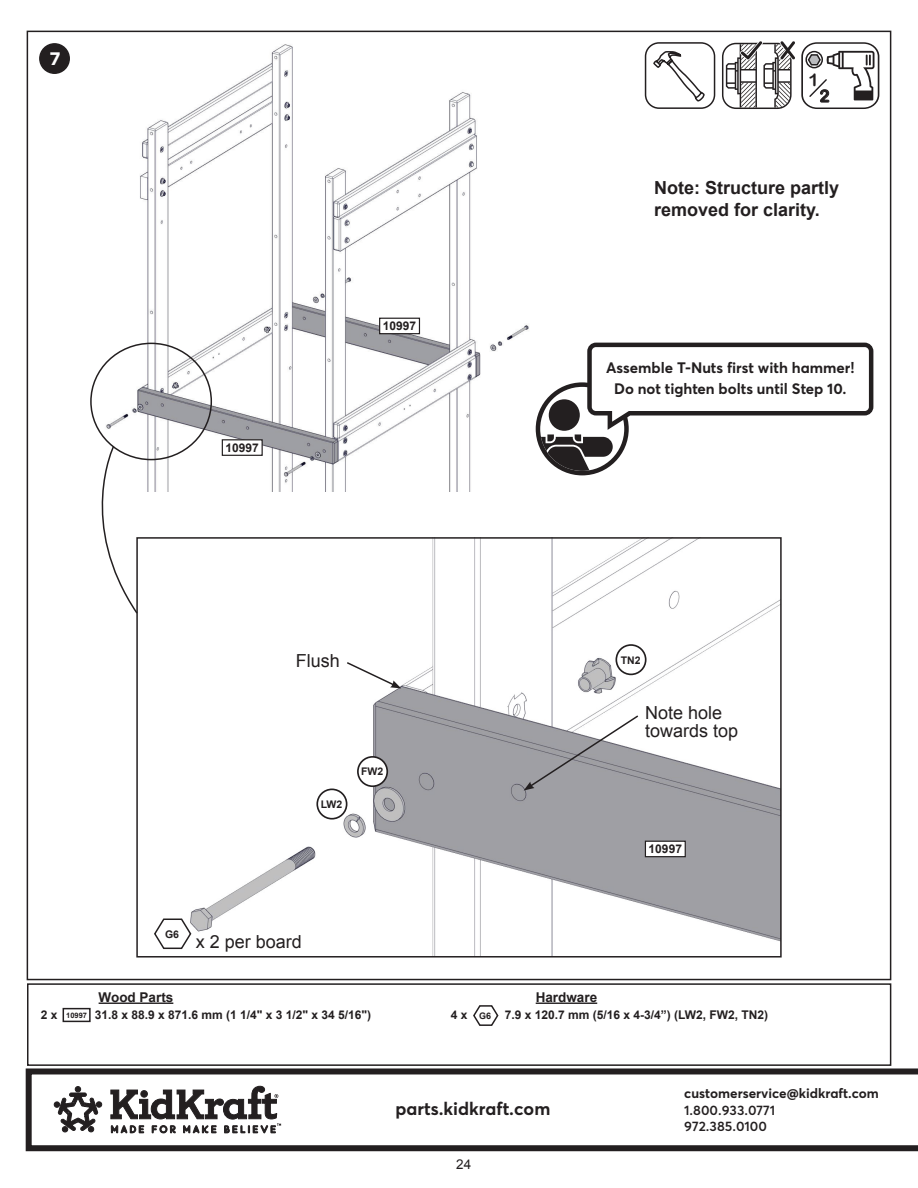
<style>
.page{position:relative;width:918px;height:1188px;background:#fff}
.page>*{position:absolute;margin:0;border:0;box-sizing:border-box;transform-origin:0 0}
.t1{font:700 18px/21.6px "Arial";color:#231f20}
.t2{font:18px/18px "Arial";color:#231f20}
.t3{font:700 18px "Averta";color:#231f20}
.t4{font:900 18px "Avenir";color:#fff}
.t5{font:17.55px "Arial Rounded MT Bold";color:#231f20}
.t6{font:17.1px "Arial Rounded MT Bold";color:#231f20}
.t7{font:700 15px/21px "Averta";color:#231f20;text-align:center}
.t8{font:700 13.5px "Averta";color:#231f20}
.t9{font:600 13.5px/16.2px "Averta";color:#231f20}
.t10{font:700 13.5px "Arial";color:#231f20}
.t11{font:13.5px "Arial";color:#231f20}
.t12{font:700 12px "Arial";color:#231f20}
.t13{font:700 10.5px "Arial";color:#231f20}
.t14{font:700 7.5px "Arial";color:#231f20}
.s1{font-size:9px}
</style>
<div class="page">
<div style="left:27px;top:983px;width:864px;height:83px;border:2px solid #231f20"></div>
<svg style="left:26px;top:1068px;width:892px;height:83px"></svg>
<svg style="left:53px;top:1086px;width:49px;height:47px"></svg>
<svg style="left:110px;top:1086px;width:171px;height:48px"></svg>
<img style="left:90px;top:44px;width:446px;height:448px">
<img style="left:190px;top:540px;width:589px;height:415px">
<div style="left:136px;top:537px;width:646px;height:421px;border:2px solid #231f20"></div>
<hr style="left:99px;top:1003px;width:74px;height:1px;background:#231f20">
<div style="left:63px;top:1008px;width:28px;height:14px;border:2px solid #231f20"></div>
<hr style="left:536px;top:1003px;width:61px;height:1px;background:#231f20">
<svg style="left:645px;top:42px;width:70px;height:67px"></svg>
<svg style="left:39px;top:43px;width:31px;height:31px"></svg>
<div style="left:616px;top:645px;width:30px;height:29px;background:#fff;border-radius:50%"></div>
<div style="left:615px;top:644px;width:32px;height:31px;border:2px solid #231f20;border-radius:50%"></div>
<div style="left:358px;top:757px;width:29px;height:29px;background:#fff;border-radius:50%"></div>
<div style="left:357px;top:756px;width:31px;height:31px;border:2px solid #231f20;border-radius:50%"></div>
<div style="left:317px;top:789px;width:30px;height:30px;background:#fff;border-radius:50%"></div>
<div style="left:316px;top:789px;width:31px;height:31px;border:2px solid #231f20;border-radius:50%"></div>
<svg style="left:644px;top:840px;width:42px;height:18px"></svg>
<svg style="left:378px;top:317px;width:43px;height:18px"></svg>
<svg style="left:221px;top:439px;width:42px;height:17px"></svg>
<svg style="left:345px;top:661px;width:56px;height:27px"></svg>
<svg style="left:524px;top:714px;width:116px;height:77px"></svg>
<div style="left:90px;top:343px;width:122px;height:117px;border:2px solid #231f20;border-radius:50%"></div>
<svg style="left:90px;top:445px;width:49px;height:170px"></svg>
<svg style="left:536px;top:343px;width:337px;height:132px"></svg>
<svg style="left:473px;top:1005px;width:26px;height:21px"></svg>
<svg style="left:722px;top:41px;width:157px;height:68px"></svg>
<svg style="left:154px;top:917px;width:38px;height:33px"></svg>
<h1 class="t4" style="left:50px;top:43px;width:12px">7</h1>
<p class="t12" style="left:226px;top:440px;width:35px">10997</p>
<p class="t12" style="left:383px;top:318px;width:35px">10997</p>
<h2 class="t5" style="left:808px;top:69px;width:12px">1</h2>
<h3 class="t6" style="left:820px;top:86px;width:11px">2</h3>
<h1 class="t1" style="left:654px;top:178px;width:187px">Note: Structure partly removed for clarity.</h1>
<p class="t7" style="left:606px;top:357px;width:250px">Assemble T-Nuts first with hammer!<br>Do not tighten bolts until Step 10.</p>
<h1 class="t2" style="left:296px;top:652px;width:46px">Flush</h1>
<p class="t13" style="left:321px;top:797px;width:23px">LW2</p>
<p class="t13" style="left:361px;top:765px;width:24px">FW2</p>
<p class="t13" style="left:165px;top:927px;width:16px">G6</p>
<p class="t10" style="left:99px;top:988px;width:76px">Wood Parts</p>
<h1 class="t2" style="left:196px;top:933px;width:108px">x 2 per board</h1>
<p class="t12" style="left:41px;top:1007px;width:18px">2 x</p>
<p class="t12" style="left:95px;top:1007px;width:278px">31.8 x 88.9 x 871.6 mm (1 1/4" x 3 1/2" x 34 5/16")</p>
<p class="t14" style="left:66px;top:1010px;width:22px">10997</p>
<p class="t13" style="left:621px;top:653px;width:21px">TN2</p>
<h1 class="t2" style="left:645px;top:704px;width:95px">Note hole towards top</h1>
<p class="t12" style="left:649px;top:841px;width:35px">10997</p>
<p class="t10" style="left:536px;top:988px;width:63px">Hardware</p>
<p class="t12" style="left:451px;top:1007px;width:319px">4 x <span class="s1">G6</span> 7.9 x 120.7 mm (5/16 x 4-3/4”) (LW2, FW2, TN2)</p>
<h1 class="t3" style="left:396px;top:1096px;width:156px">parts.kidkraft.com</h1>
<p class="t11" style="left:456px;top:1155px;width:17px">24</p>
<p class="t8" style="left:684px;top:1084px;width:196px">customerservice@kidkraft.com</p>
<p class="t9" style="left:684px;top:1101px;width:93px">1.800.933.0771<br>972.385.0100</p>
</div>
